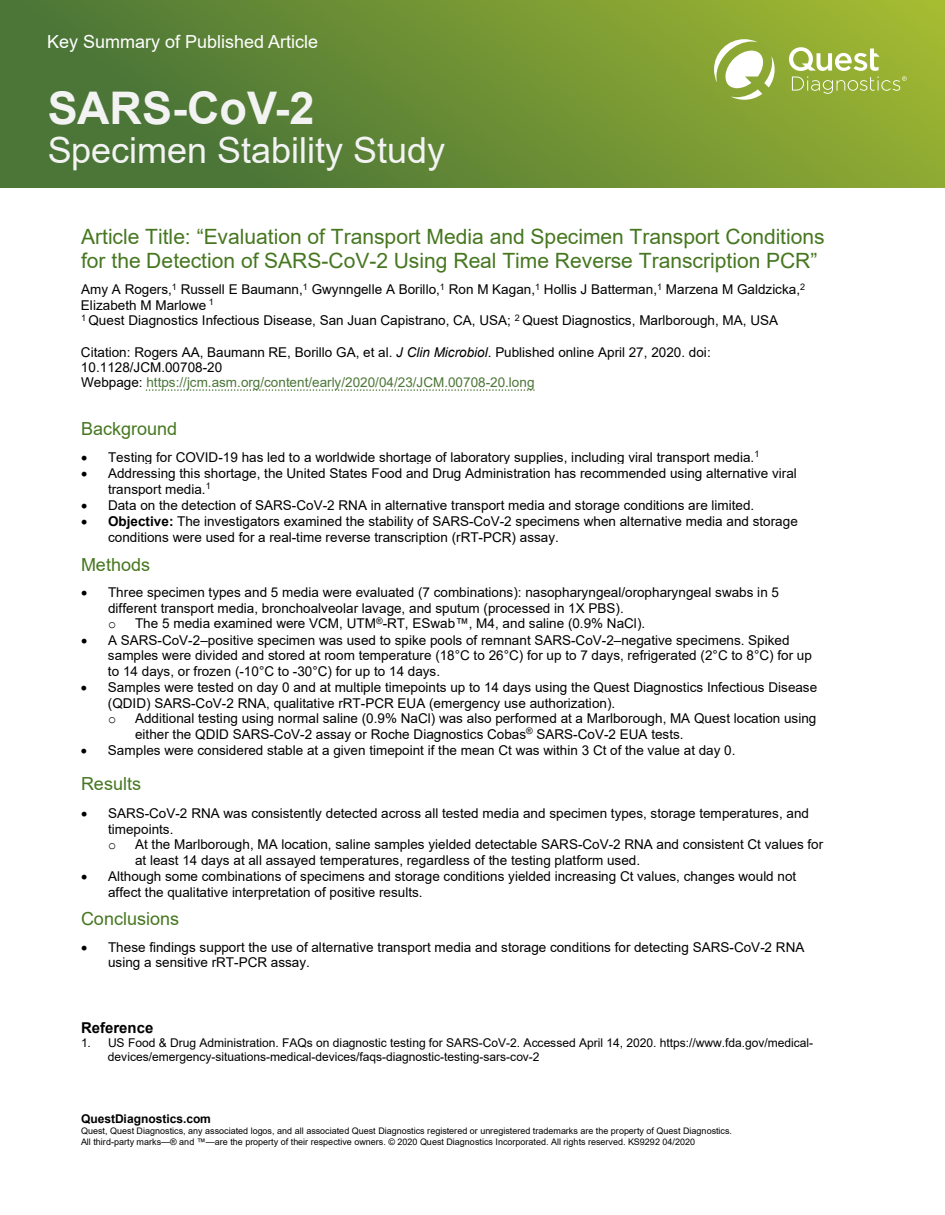
<style>
.page{position:relative;width:945px;height:1215px;background:#fff}
.page>*{position:absolute;margin:0;border:0;box-sizing:border-box;transform-origin:0 0}
.t1{font:700 45px "Arial";color:#fff}
.t2{font:700 45px "Arial";color:#f3f3f3}
.t3{font:700 36px "Arial";color:#fff}
.t4{font:36px "Arial";color:#f3f3f3}
.t5{font:21px/24.2px "Arial";color:#467720}
.t6{font:18px "Arial";letter-spacing:.005em;color:#467720}
.t7{font:18px "Arial";color:#fff}
.t8{font:700 15px "Arial";color:#000}
.t9{font:13.5px/15.5px "Arial";letter-spacing:.005em;color:#000}
.t10{font:13.5px "Courier New";color:#000}
.t11{font:12px/13.8px "Arial";letter-spacing:-.005em;color:#000}
.t12{font:700 12px "Arial";letter-spacing:-.005em;color:#000}
.t13{font:9px/10.5px "Arial";letter-spacing:.005em;color:#000}
.s1{font-style:italic}
.s2{color:#4c7637}
.s3{font-weight:700}
</style>
<div class="page">
<svg style="left:146px;top:389px;width:389px;height:2px"></svg>
<div style="left:1px;top:0;width:944px;height:188px;background:linear-gradient(to right,#436f38,#98b132)"></div>
<svg style="left:714px;top:39px;width:61px;height:61px"></svg>
<svg style="left:789px;top:47px;width:118px;height:47px;background:#aabf5c"></svg>
<h3 class="t7" style="left:47px;top:29px;width:273px">Key Summary of Published Article</h3>
<h1 class="t1" style="left:80px;top:67px;width:271px">SARS-CoV-2</h1>
<h2 class="t3" style="left:80px;top:120px;width:432px">Specimen Stability Study</h2>
<h1 class="t2" style="left:47px;top:77px;width:269px">SARS-CoV-2</h1>
<h2 class="t4" style="left:47px;top:126px;width:400px">Specimen Stability Study</h2>
<h3 class="t5" style="left:81px;top:225px;width:745px">Article Title: “Evaluation of Transport Media and Specimen Transport Conditions for the Detection of SARS-CoV-2 Using Real Time Reverse Transcription PCR”</h3>
<p class="t9" style="left:81px;top:282px;width:726px">Amy A Rogers,<sup>1</sup> Russell E Baumann,<sup>1</sup> Gwynngelle A Borillo,<sup>1</sup> Ron M Kagan,<sup>1</sup> Hollis J Batterman,<sup>1</sup> Marzena M Galdzicka,<sup>2<br></sup>Elizabeth M Marlowe <sup>1<br>1</sup> Quest Diagnostics Infectious Disease, San Juan Capistrano, CA, USA; <sup>2</sup> Quest Diagnostics, Marlborough, MA, USA</p>
<p class="t9" style="left:81px;top:344px;width:631px">Citation: Rogers AA, Baumann RE, Borillo GA, et al. <span class="s1">J Clin Microbiol</span>. Published online April 27, 2020. doi:<br>10.1128/JCM.00708-20<br>Webpage: <span class="s2">https://jcm.asm.org/content/early/2020/04/23/JCM.00708-20.long</span></p>
<h3 class="t6" style="left:81px;top:417px;width:98px">Background</h3>
<p class="t9" style="left:108px;top:449px;width:691px;line-height:16px">Testing for COVID-19 has led to a worldwide shortage of laboratory supplies, including viral transport media.<sup>1<br></sup>Addressing this shortage, the United States Food and Drug Administration has recommended using alternative viral transport media.<sup>1<br></sup>Data on the detection of SARS-CoV-2 RNA in alternative transport media and storage conditions are limited.<br><span class="s3">Objective:</span> The investigators examined the stability of SARS-CoV-2 specimens when alternative media and storage conditions were used for a real-time reverse transcription (rRT-PCR) assay.</p>
<h3 class="t6" style="left:81px;top:552px;width:71px">Methods</h3>
<p class="t9" style="left:108px;top:585px;width:673px">Three specimen types and 5 media were evaluated (7 combinations): nasopharyngeal/oropharyngeal swabs in 5 different transport media, bronchoalveolar lavage, and sputum (processed in 1X PBS).</p>
<p class="t10" style="left:108px;top:616px;width:10px">o</p>
<p class="t9" style="left:108px;top:615px;width:711px;line-height:15.9px;text-indent:27px">The 5 media examined were VCM, UTM<sup>®</sup>-RT, ESwab™, M4, and saline (0.9% NaCl).<br>A SARS-CoV-2–positive specimen was used to spike pools of remnant SARS-CoV-2–negative specimens. Spiked samples were divided and stored at room temperature (18°C to 26°C) for up to 7 days, refrigerated (2°C to 8°C) for up to 14 days, or frozen (-10°C to -30°C) for up to 14 days.<br>Samples were tested on day 0 and at multiple timepoints up to 14 days using the Quest Diagnostics Infectious Disease (QDID) SARS-CoV-2 RNA, qualitative rRT-PCR EUA (emergency use authorization).</p>
<p class="t10" style="left:108px;top:711px;width:10px">o</p>
<p class="t9" style="left:135px;top:711px;width:683px">Additional testing using normal saline (0.9% NaCl) was also performed at a Marlborough, MA Quest location using</p>
<p class="t9" style="left:135px;top:726px;width:550px">either the QDID SARS-CoV-2 assay or Roche Diagnostics Cobas<sup>®</sup> SARS-CoV-2 EUA tests.</p>
<p class="t9" style="left:108px;top:742px;width:629px">Samples were considered stable at a given timepoint if the mean Ct was within 3 Ct of the value at day 0.</p>
<h3 class="t6" style="left:81px;top:772px;width:62px">Results</h3>
<p class="t9" style="left:108px;top:805px;width:703px">SARS-CoV-2 RNA was consistently detected across all tested media and specimen types, storage temperatures, and timepoints.</p>
<p class="t10" style="left:108px;top:837px;width:10px">o</p>
<p class="t9" style="left:135px;top:837px;width:690px">At the Marlborough, MA location, saline samples yielded detectable SARS-CoV-2 RNA and consistent Ct values for</p>
<p class="t9" style="left:135px;top:852px;width:507px">at least 14 days at all assayed temperatures, regardless of the testing platform used.</p>
<p class="t9" style="left:108px;top:868px;width:690px">Although some combinations of specimens and storage conditions yielded increasing Ct values, changes would not</p>
<p class="t9" style="left:108px;top:884px;width:316px">affect the qualitative interpretation of positive results.</p>
<h3 class="t6" style="left:81px;top:907px;width:100px">Conclusions</h3>
<p class="t9" style="left:108px;top:939px;width:698px">These findings support the use of alternative transport media and storage conditions for detecting SARS-CoV-2 RNA using a sensitive rRT-PCR assay.</p>
<p class="t8" style="left:81px;top:1017px;width:74px">Reference</p>
<p class="t11" style="left:108px;top:1036px;width:707px;text-indent:-27px">1. US Food &amp; Drug Administration. FAQs on diagnostic testing for SARS-CoV-2. Accessed April 14, 2020. https://www.fda.gov/medical&shy;devices/emergency-situations-medical-devices/faqs-diagnostic-testing-sars-cov-2</p>
<p class="t12" style="left:81px;top:1111px;width:132px">QuestDiagnostics.com</p>
<p class="t13" style="left:81px;top:1126px;width:653px">Quest, Quest Diagnostics, any associated logos, and all associated Quest Diagnostics registered or unregistered trademarks are the property of Quest Diagnostics.<br>All third-party marks—® and ™—are the property of their respective owners. © 2020 Quest Diagnostics Incorporated. All rights reserved. KS9292 04/2020</p>
</div>
